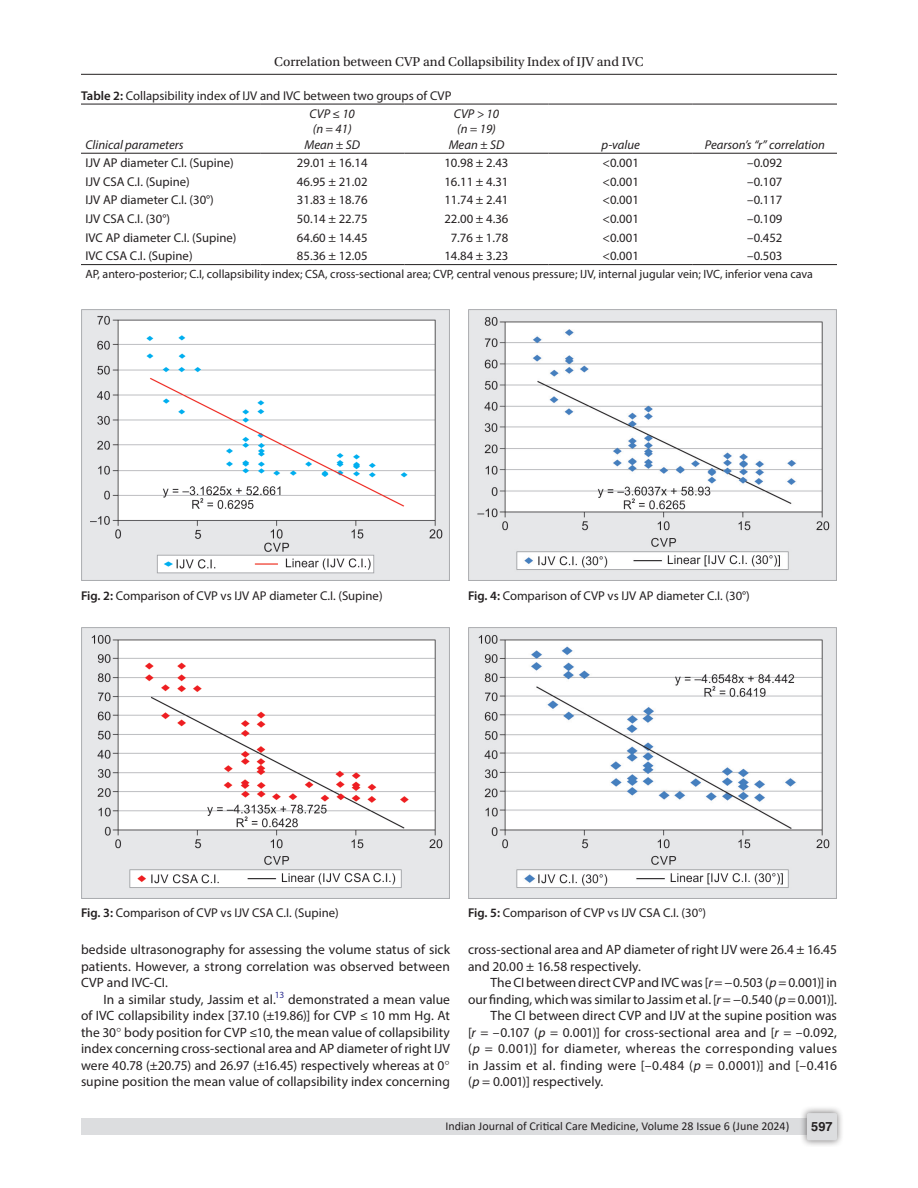
<style>
.page{position:relative;width:918px;height:1188px;background:#fff}
.page>*{position:absolute;margin:0;border:0;box-sizing:border-box;transform-origin:0 0}
.Para-Indent{font:13.5px/16.5px "Myriad Pro";color:#231f20;text-align:justify}
.Para-NoIndent{font:13.5px/16.5px "Myriad Pro";letter-spacing:.015em;color:#231f20;text-align:justify}
.t1{font:13.5px "Utopia Std";color:#231f20}
.TableBody{font:12.75px "Myriad Pro";color:#231f20}
.FigCaption{font:12.75px "Myriad Pro";color:#231f20}
.TableHeader{font:italic 12.75px "Myriad Pro";color:#231f20}
.TableCaption{font:12.75px "Myriad Pro";color:#231f20}
.t2{font:700 12.75px "Helvetica LT Std";color:#231f20}
.TableFootNote{font:12px "Myriad Pro";color:#231f20}
.t3{font:12px "Calibri";color:#231f20}
.s1{font-weight:600}
.s2{font-family:"STIX General"}
.s3{font-style:italic}
</style>
<div class="page">
<hr style="left:81px;top:74px;width:756px;height:1px;background:#231f20">
<div style="left:81px;top:1119px;width:756px;height:16px;background:#dcdddf"></div>
<div style="left:800px;top:1106px;width:44px;height:41px;background:#231f20;opacity:.61"></div>
<div style="left:807px;top:1113px;width:30px;height:27px;background:#dcdddf;border-radius:2px"></div>
<hr style="left:81px;top:104px;width:179px;height:1px;background:#231f20">
<hr style="left:260px;top:104px;width:144px;height:1px;background:#231f20">
<hr style="left:404px;top:104px;width:145px;height:1px;background:#231f20">
<hr style="left:549px;top:104px;width:144px;height:1px;background:#231f20">
<hr style="left:693px;top:104px;width:144px;height:1px;background:#231f20">
<hr style="left:81px;top:153px;width:179px;height:1px;background:#231f20">
<hr style="left:260px;top:153px;width:144px;height:1px;background:#231f20">
<hr style="left:404px;top:153px;width:145px;height:1px;background:#231f20">
<hr style="left:549px;top:153px;width:144px;height:1px;background:#231f20">
<hr style="left:693px;top:153px;width:144px;height:1px;background:#231f20">
<hr style="left:81px;top:264px;width:179px;height:1px;background:#231f20">
<hr style="left:260px;top:264px;width:144px;height:1px;background:#231f20">
<hr style="left:404px;top:264px;width:145px;height:1px;background:#231f20">
<hr style="left:549px;top:264px;width:144px;height:1px;background:#231f20">
<hr style="left:693px;top:264px;width:144px;height:1px;background:#231f20">
<img style="left:468px;top:310px;width:369px;height:271px">
<img style="left:468px;top:627px;width:369px;height:271px">
<img style="left:81px;top:310px;width:369px;height:271px">
<img style="left:81px;top:627px;width:369px;height:271px">
<p class="t1" style="left:274px;top:55px;width:371px">Correlation between CVP and Collapsibility Index of IJV and IVC</p>
<p class="TableCaption" style="left:81px;top:87px;width:372px"><span class="s1">Table 2:</span> Collapsibility index of IJV and IVC between two groups of CVP</p>
<p class="TableHeader" style="left:86px;top:137px;width:100px">Clinical parameters</p>
<p class="TableHeader" style="left:310px;top:106px;width:47px">CVP ≤ 10</p>
<p class="TableHeader" style="left:313px;top:121px;width:40px">(n = 41)</p>
<p class="TableHeader" style="left:304px;top:137px;width:57px">Mean ± SD</p>
<p class="TableHeader" style="left:454px;top:106px;width:47px">CVP &gt; 10</p>
<p class="TableHeader" style="left:457px;top:121px;width:40px">(n = 19)</p>
<p class="TableHeader" style="left:449px;top:137px;width:57px">Mean ± SD</p>
<p class="TableHeader" style="left:601px;top:137px;width:40px">p-value</p>
<p class="TableHeader" style="left:705px;top:137px;width:122px">Pearson’s “r” correlation</p>
<p class="TableBody" style="left:86px;top:155px;width:150px">IJV AP diameter C.I. (Supine)</p>
<p class="TableBody" style="left:297px;top:155px;width:72px">29.01 ± 16.14</p>
<p class="TableBody" style="left:444px;top:155px;width:66px">10.98 ± 2.43</p>
<p class="TableBody" style="left:602px;top:155px;width:38px">&lt;0.001</p>
<p class="TableBody" style="left:747px;top:155px;width:37px">–0.092</p>
<p class="TableBody" style="left:86px;top:174px;width:106px">IJV CSA C.I. (Supine)</p>
<p class="TableBody" style="left:297px;top:174px;width:72px">46.95 ± 21.02</p>
<p class="TableBody" style="left:444px;top:174px;width:66px">16.11 ± 4.31</p>
<p class="TableBody" style="left:602px;top:174px;width:38px">&lt;0.001</p>
<p class="TableBody" style="left:747px;top:174px;width:37px">–0.107</p>
<p class="TableBody" style="left:86px;top:192px;width:130px">IJV AP diameter C.I. (30°)</p>
<p class="TableBody" style="left:297px;top:192px;width:72px">31.83 ± 18.76</p>
<p class="TableBody" style="left:444px;top:192px;width:66px">11.74 ± 2.41</p>
<p class="TableBody" style="left:602px;top:192px;width:38px">&lt;0.001</p>
<p class="TableBody" style="left:747px;top:192px;width:37px">–0.117</p>
<p class="TableBody" style="left:86px;top:211px;width:86px">IJV CSA C.I. (30°)</p>
<p class="TableBody" style="left:297px;top:211px;width:72px">50.14 ± 22.75</p>
<p class="TableBody" style="left:444px;top:211px;width:66px">22.00 ± 4.36</p>
<p class="TableBody" style="left:602px;top:211px;width:38px">&lt;0.001</p>
<p class="TableBody" style="left:747px;top:211px;width:37px">–0.109</p>
<p class="TableBody" style="left:86px;top:229px;width:152px">IVC AP diameter C.I. (Supine)</p>
<p class="TableBody" style="left:297px;top:229px;width:72px">64.60 ± 14.45</p>
<p class="TableBody" style="left:451px;top:229px;width:59px">7.76 ± 1.78</p>
<p class="TableBody" style="left:602px;top:229px;width:38px">&lt;0.001</p>
<p class="TableBody" style="left:747px;top:229px;width:37px">–0.452</p>
<p class="TableBody" style="left:86px;top:248px;width:109px">IVC CSA C.I. (Supine)</p>
<p class="TableBody" style="left:297px;top:248px;width:72px">85.36 ± 12.05</p>
<p class="TableBody" style="left:444px;top:248px;width:66px">14.84 ± 3.23</p>
<p class="TableBody" style="left:602px;top:248px;width:38px">&lt;0.001</p>
<p class="TableBody" style="left:747px;top:248px;width:37px">–0.503</p>
<p class="TableFootNote" style="left:86px;top:267px;width:729px">AP, antero-posterior; C.I, collapsibility index; CSA, cross-sectional area; CVP, central venous pressure; IJV, internal jugular vein; IVC, inferior vena cava</p>
<p class="FigCaption" style="left:81px;top:588px;width:303px"><span class="s1">Fig. 2:</span> Comparison of CVP vs IJV AP diameter C.I. (Supine)</p>
<p class="FigCaption" style="left:468px;top:588px;width:283px"><span class="s1">Fig. 4:</span> Comparison of CVP vs IJV AP diameter C.I. (30°)</p>
<p class="FigCaption" style="left:81px;top:905px;width:259px"><span class="s1">Fig. 3:</span> Comparison of CVP vs IJV CSA C.I. (Supine)</p>
<p class="Para-NoIndent" style="left:81px;top:941px;width:371px">bedside ultrasonography for assessing the volume status of sick patients. However, a strong correlation was observed between CVP and IVC-CI.</p>
<p class="Para-Indent" style="left:81px;top:991px;width:371px;text-indent:22px">In a similar study, Jassim et al.<sup>13</sup> demonstrated a mean value of IVC collapsibility index [37.10 (±19.86)] for CVP ≤ 10 mm Hg. At the 30<span class="s2">°</span> body position for CVP ≤10, the mean value of collapsibility index concerning cross-sectional area and AP diameter of right IJV were 40.78 (±20.75) and 26.97 (±16.45) respectively whereas at 0<span class="s2">° </span>supine position the mean value of collapsibility index concerning</p>
<p class="FigCaption" style="left:468px;top:905px;width:240px"><span class="s1">Fig. 5:</span> Comparison of CVP vs IJV CSA C.I. (30°)</p>
<p class="Para-Indent" style="left:468px;top:941px;width:370px">cross-sectional area and AP diameter of right IJV were 26.4 ± 16.45 and 20.00 ± 16.58 respectively.</p>
<p class="Para-Indent" style="left:468px;top:974px;width:370px;text-align:right">The CI between direct CVP and IVC was [<span class="s3">r</span> = −0.503 (<span class="s3">p</span> = 0.001)] in our finding, which was similar to Jassim et al. [<span class="s3">r</span> = −0.540 (<span class="s3">p</span> = 0.001)].</p>
<p class="Para-Indent" style="left:468px;top:1007px;width:371px;text-indent:22px">The CI between direct CVP and IJV at the supine position was [<span class="s3">r</span> = –0.107 (<span class="s3">p</span> = 0.001)] for cross-sectional area and [<span class="s3">r</span> = –0.092, (<span class="s3">p</span> = 0.001)] for diameter, whereas the corresponding values in Jassim et al. finding were [–0.484 (<span class="s3">p</span> = 0.0001)] and [–0.416 (<span class="s3">p</span> = 0.001)] respectively.</p>
<p class="t3" style="left:445px;top:1117px;width:345px">Indian Journal of Critical Care Medicine, Volume 28 Issue 6 (June 2024)</p>
<p class="t2" style="left:811px;top:1119px;width:23px">597</p>
</div>
